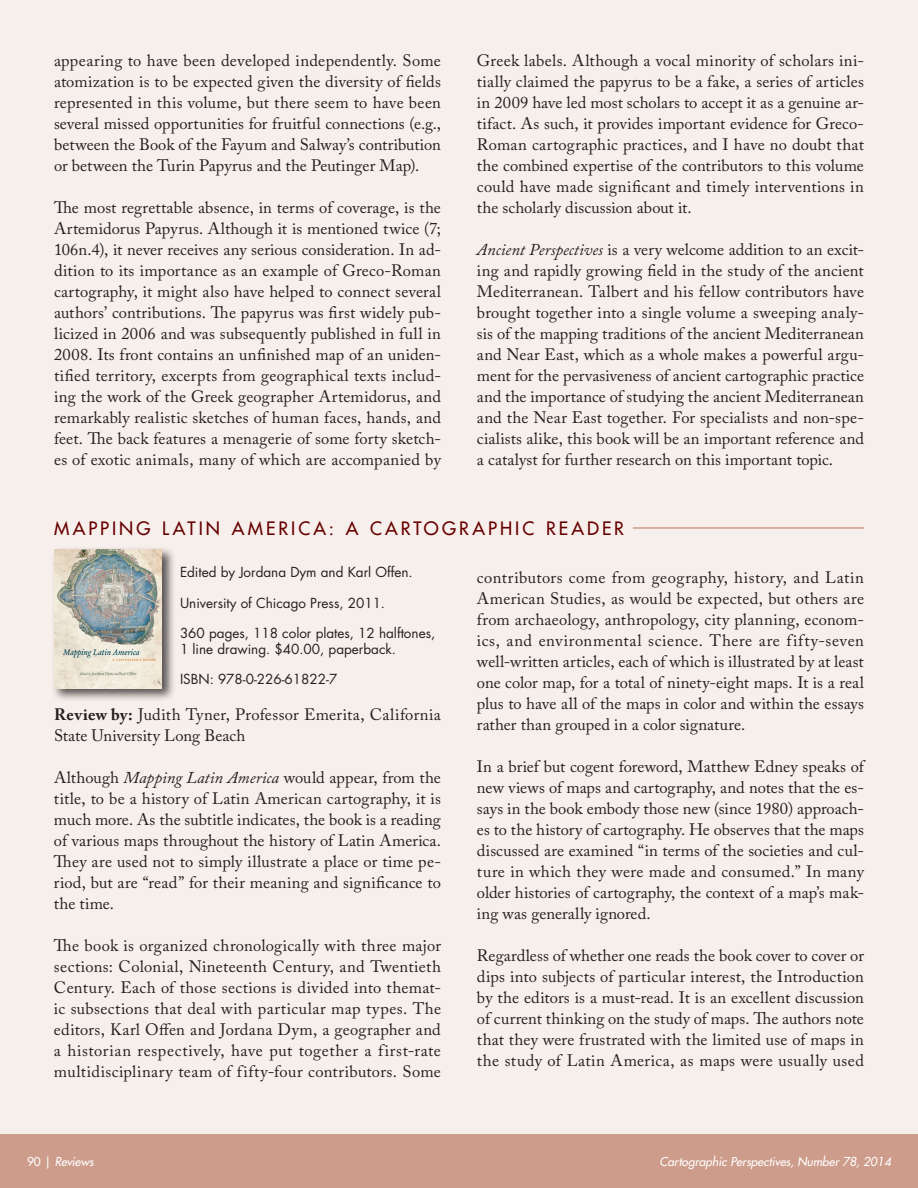
<style>
.page{position:relative;width:918px;height:1188px;background:#fff}
.page>*{position:absolute;margin:0;border:0;box-sizing:border-box;transform-origin:0 0}
.t1{font:500 18px "Futura Std";letter-spacing:.17em;color:#600}
.t2{font:16.5px/21px "Adobe Caslon Pro";letter-spacing:.01em;color:#231f20;text-align:justify}
.t3{font:13.5px/15.6px "Futura Std";color:#231f20}
.t4{font:italic 500 12px "Futura Std";color:#fff}
.s1{font-style:italic}
.s2{font-weight:700}
.s3{font-style:normal}
</style>
<div class="page">
<div style="left:0;top:1134px;width:918px;height:54px;background:#cd9c8b"></div>
<div style="left:0;top:0;width:918px;height:1134px;background:#f7efeb"></div>
<hr style="left:54px;top:527px;width:810px;height:2px;background:#cd9c8b">
<hr style="left:54px;top:526px;width:579px;height:3px;background:#f7efeb">
<div style="left:51px;top:546px;width:124px;height:156px;background:#231f20;opacity:.75"></div>
<img style="left:54px;top:549px;width:108px;height:140px">
<p class="t2" style="left:54px;top:50px;width:389px">appearing to have been developed independently. Some atomization is to be expected given the diversity of fields represented in this volume, but there seem to have been several missed opportunities for fruitful connections (e.g., between the Book of the Fayum and Salway’s contribution or between the Turin Papyrus and the Peutinger Map).</p>
<p class="t2" style="left:54px;top:197px;width:389px">The most regrettable absence, in terms of coverage, is the Artemidorus Papyrus. Although it is mentioned twice (7; 106n.4), it never receives any serious consideration. In ad&shy;dition to its importance as an example of Greco-Roman cartography, it might also have helped to connect several authors’ contributions. The papyrus was first widely pub&shy;licized in 2006 and was subsequently published in full in 2008. Its front contains an unfinished map of an uniden&shy;tified territory, excerpts from geographical texts includ&shy;ing the work of the Greek geographer Artemidorus, and remarkably realistic sketches of human faces, hands, and feet. The back features a menagerie of some forty sketch&shy;es of exotic animals, many of which are accompanied by</p>
<p class="t2" style="left:477px;top:50px;width:389px">Greek labels. Although a vocal minority of scholars ini&shy;tially claimed the papyrus to be a fake, a series of articles in 2009 have led most scholars to accept it as a genuine ar&shy;tifact. As such, it provides important evidence for Greco-Roman cartographic practices, and I have no doubt that the combined expertise of the contributors to this volume could have made significant and timely interventions in the scholarly discussion about it.</p>
<p class="t2" style="left:477px;top:239px;width:389px"><span class="s1">Ancient Perspectives</span> is a very welcome addition to an excit&shy;ing and rapidly growing field in the study of the ancient Mediterranean. Talbert and his fellow contributors have brought together into a single volume a sweeping analy&shy;sis of the mapping traditions of the ancient Mediterranean and Near East, which as a whole makes a powerful argu&shy;ment for the pervasiveness of ancient cartographic practice and the importance of studying the ancient Mediterranean and the Near East together. For specialists and non-spe&shy;cialists alike, this book will be an important reference and a catalyst for further research on this important topic.</p>
<p class="t1" style="left:54px;top:517px;width:572px">MAPPING LATIN AMERICA: A CARTOGRAPHIC READER</p>
<p class="t3" style="left:180px;top:565px;width:234px">Edited by Jordana Dym and Karl Offen.</p>
<p class="t3" style="left:180px;top:595px;width:207px">University of Chicago Press, 2011.</p>
<p class="t3" style="left:180px;top:626px;width:257px">360 pages, 118 color plates, 12 halftones,<br>1 line drawing. $40.00, paperback.</p>
<p class="t3" style="left:180px;top:672px;width:159px">ISBN: 978-0-226-61822-7</p>
<p class="t2" style="left:54px;top:704px;width:388px"><span class="s2">Review by:</span> Judith Tyner, Professor Emerita, California<br>State University Long Beach</p>
<p class="t2" style="left:54px;top:767px;width:389px">Although <span class="s1">Mapping Latin America</span> would appear, from the title, to be a history of Latin American cartography, it is much more. As the subtitle indicates, the book is a reading of various maps throughout the history of Latin America.<br>They are used not to simply illustrate a place or time pe&shy;riod, but are “read” for their meaning and significance to the time.</p>
<p class="t2" style="left:54px;top:935px;width:389px">The book is organized chronologically with three major sections: Colonial, Nineteenth Century, and Twentieth Century. Each of those sections is divided into themat&shy;ic subsections that deal with particular map types. The editors, Karl Offen and Jordana Dym, a geographer and a historian respectively, have put together a first-rate multidisciplinary team of fifty-four contributors. Some</p>
<p class="t2" style="left:477px;top:567px;width:389px">contributors come from geography, history, and Latin American Studies, as would be expected, but others are from archaeology, anthropology, city planning, econom&shy;ics, and environmental science. There are fifty-seven well-written articles, each of which is illustrated by at least one color map, for a total of ninety-eight maps. It is a real plus to have all of the maps in color and within the essays rather than grouped in a color signature.</p>
<p class="t2" style="left:477px;top:756px;width:390px">In a brief but cogent foreword, Matthew Edney speaks of new views of maps and cartography, and notes that the es&shy;says in the book embody those new (since 1980) approach&shy;es to the history of cartography. He observes that the maps discussed are examined “in terms of the societies and cul&shy;ture in which they were made and consumed.” In many older histories of cartography, the context of a map’s mak&shy;ing was generally ignored.</p>
<p class="t2" style="left:477px;top:945px;width:389px">Regardless of whether one reads the book cover to cover or dips into subjects of particular interest, the Introduction by the editors is a must-read. It is an excellent discussion of current thinking on the study of maps. The authors note that they were frustrated with the limited use of maps in the study of Latin America, as maps were usually used</p>
<p class="t4" style="left:27px;top:1154px;width:68px"><span class="s3">90 |</span> Reviews</p>
<p class="t4" style="left:660px;top:1154px;width:233px">Cartographic Perspectives, Number 78, 2014</p>
</div>
